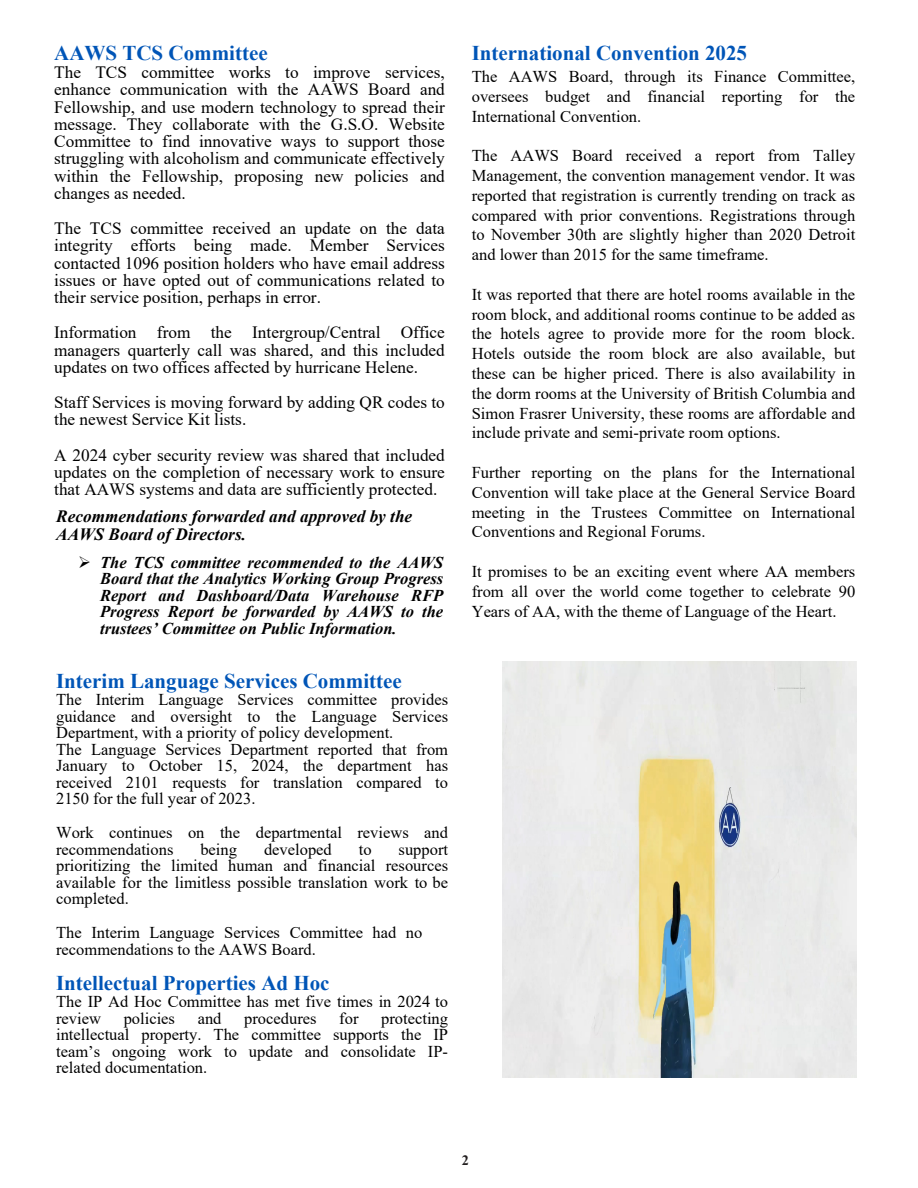
<style>
.page{position:relative;width:918px;height:1188px;background:#fff}
.page>*{position:absolute;margin:0;border:0;box-sizing:border-box;transform-origin:0 0}
.t1{font:700 21px "Times New Roman";color:#0055b7}
.t2{font:17.25px/17.2px "Times New Roman";color:#000;text-align:justify}
.t3{font:italic 700 17.25px/17.2px "Times New Roman";color:#000}
.t4{font:16.5px/19.8px "Times New Roman";color:#000;text-align:justify}
.t5{font:16.5px/16.5px "Times New Roman";color:#000}
.t6{font:italic 700 16.5px/16.5px "Times New Roman";color:#000;text-align:justify}
.t7{font:700 14.25px "Times New Roman";color:#231f20}
</style>
<div class="page">
<img style="left:503px;top:662px;width:354px;height:416px">
<p class="t1" style="left:54px;top:38px;width:215px">AAWS TCS Committee</p>
<p class="t2" style="left:54px;top:63px;width:392px">The TCS committee works to improve services, enhance communication with the AAWS Board and Fellowship, and use modern technology to spread their message. They collaborate with the G.S.O. Website Committee to find innovative ways to support those struggling with alcoholism and communicate effectively within the Fellowship, proposing new policies and changes as needed.</p>
<p class="t2" style="left:54px;top:219px;width:392px">The TCS committee received an update on the data integrity efforts being made. Member Services contacted 1096 position holders who have email address issues or have opted out of communications related to their service position, perhaps in error.</p>
<p class="t2" style="left:54px;top:323px;width:392px">Information from the Intergroup/Central Office managers quarterly call was shared, and this included updates on two offices affected by hurricane Helene.</p>
<p class="t2" style="left:54px;top:393px;width:392px">Staff Services is moving forward by adding QR codes to the newest Service Kit lists.</p>
<p class="t2" style="left:54px;top:446px;width:392px">A 2024 cyber security review was shared that included updates on the completion of necessary work to ensure that AAWS systems and data are sufficiently protected.</p>
<p class="t3" style="left:56px;top:507px;width:358px">Recommendations forwarded and approved by the<br>AAWS Board of Directors.</p>
<p class="t6" style="left:100px;top:554px;width:345px;text-indent:-22px">➢ The TCS committee recommended to the AAWS Board that the Analytics Working Group Progress Report and Dashboard/Data Warehouse RFP Progress Report be forwarded by AAWS to the trustees’ Committee on Public Information.</p>
<p class="t1" style="left:56px;top:666px;width:347px">Interim Language Services Committee</p>
<p class="t5" style="left:56px;top:691px;width:393px">The Interim Language Services committee provides guidance and oversight to the Language Services Department, with a priority of policy development.<br>The Language Services Department reported that from January to October 15, 2024, the department has received 2101 requests for translation compared to 2150 for the full year of 2023.</p>
<p class="t5" style="left:56px;top:824px;width:393px">Work continues on the departmental reviews and recommendations</p>
<p class="t5" style="left:200px;top:840px;width:38px">being</p>
<p class="t5" style="left:264px;top:840px;width:69px">developed</p>
<p class="t5" style="left:359px;top:840px;width:14px">to</p>
<p class="t5" style="left:56px;top:840px;width:393px;text-align:justify;text-indent:342px">support prioritizing the limited human and financial resources available for the limitless possible translation work to be completed.</p>
<p class="t5" style="left:56px;top:923px;width:368px;line-height:17.1px">The Interim Language Services Committee had no recommendations to the AAWS Board.</p>
<p class="t1" style="left:56px;top:967px;width:275px">Intellectual Properties Ad Hoc</p>
<p class="t5" style="left:56px;top:993px;width:394px">The IP Ad Hoc Committee has met five times in 2024 to review</p>
<p class="t5" style="left:56px;top:1009px;width:394px;text-align:justify;text-indent:325px">protecting intellectual property. The committee supports the IP team’s ongoing work to update and consolidate IP&shy;related documentation.</p>
<p class="t5" style="left:124px;top:1009px;width:53px">policies</p>
<p class="t5" style="left:198px;top:1009px;width:25px">and</p>
<p class="t5" style="left:244px;top:1009px;width:74px">procedures</p>
<p class="t5" style="left:339px;top:1009px;width:21px">for</p>
<p class="t1" style="left:472px;top:38px;width:277px">International Convention 2025</p>
<p class="t4" style="left:472px;top:66px;width:385px">The AAWS Board, through its Finance Committee, oversees budget and financial reporting for the International Convention.</p>
<p class="t4" style="left:472px;top:145px;width:385px">The AAWS Board received a report from Talley Management, the convention management vendor. It was reported that registration is currently trending on track as compared with prior conventions. Registrations through to November 30th are slightly higher than 2020 Detroit and lower than 2015 for the same timeframe.</p>
<p class="t4" style="left:472px;top:284px;width:385px">It was reported that there are hotel rooms available in the room block, and additional rooms continue to be added as the hotels agree to provide more for the room block.<br>Hotels outside the room block are also available, but these can be higher priced. There is also availability in the dorm rooms at the University of British Columbia and Simon Frasrer University, these rooms are affordable and include private and semi-private room options.</p>
<p class="t4" style="left:472px;top:462px;width:385px">Further reporting on the plans for the International Convention will take place at the General Service Board meeting in the Trustees Committee on International Conventions and Regional Forums.</p>
<p class="t4" style="left:472px;top:561px;width:385px">It promises to be an exciting event where AA members from all over the world come together to celebrate 90<br>Years of AA, with the theme of Language of the Heart.</p>
<p class="t7" style="left:462px;top:1150px;width:9px">2</p>
</div>
